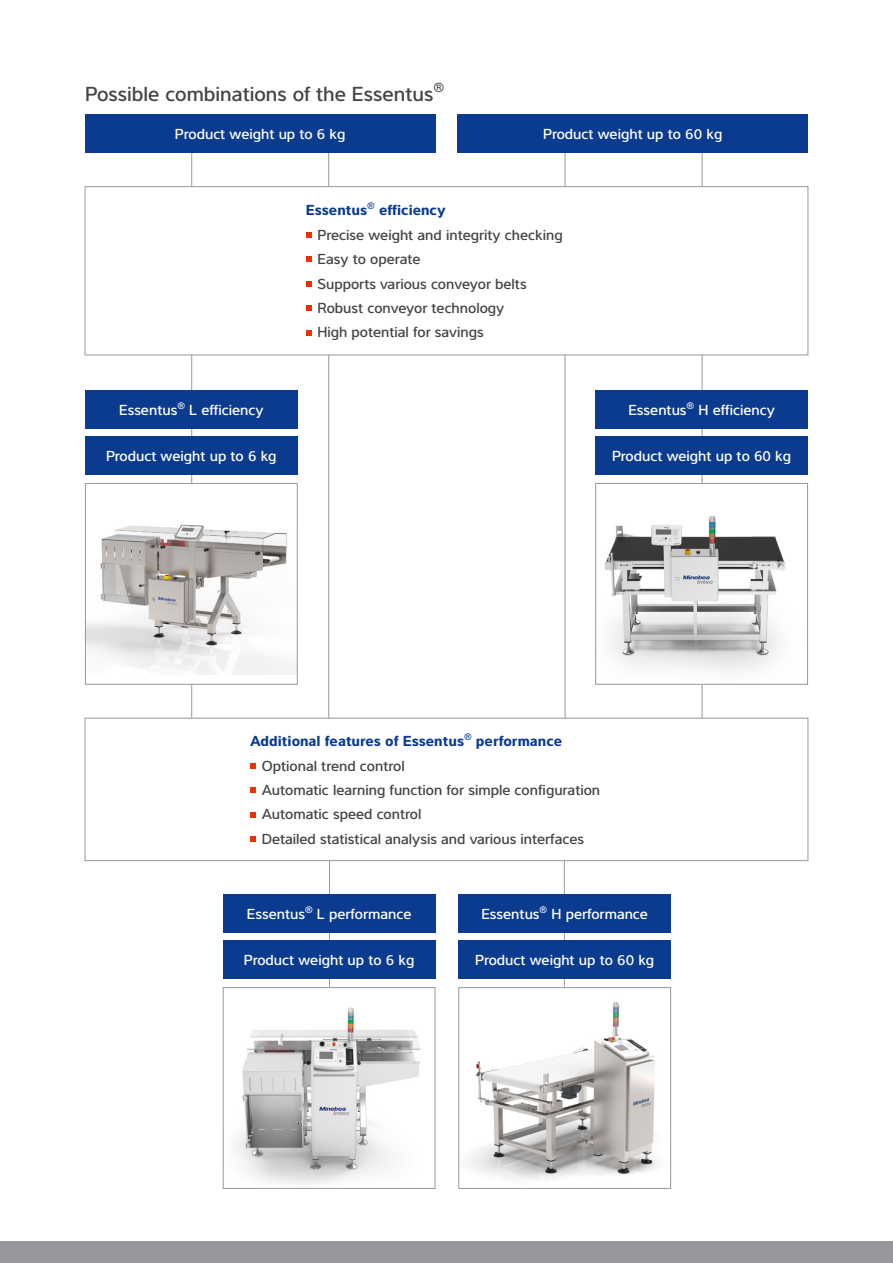
<style>
.page{position:relative;width:893px;height:1263px;background:#fff}
.page>*{position:absolute;margin:0;border:0;box-sizing:border-box;transform-origin:0 0}
.t1{font:500 21px "Interval Pro";color:#464347}
.t2{font:500 15px/24.5px "Interval Pro";color:#464347}
.t3{font:500 15px "Interval Pro";color:#fff}
.s1{font-weight:700;color:#0b3b8e}
</style>
<div class="page">
<div style="left:0;top:1242px;width:893px;height:21px;background:#98989c"></div>
<div style="left:329px;top:744px;width:236px;height:245px;background:#fff;border:1px solid #98989c"></div>
<svg style="left:191px;top:152px;width:138px;height:566px"></svg>
<svg style="left:564px;top:152px;width:139px;height:566px"></svg>
<div style="left:85px;top:114px;width:350px;height:38px;background:#0b3b8e"></div>
<div style="left:458px;top:114px;width:350px;height:38px;background:#0b3b8e"></div>
<div style="left:85px;top:186px;width:723px;height:169px;background:#fff;border:1px solid #98989c"></div>
<svg style="left:306px;top:232px;width:5px;height:6px"></svg>
<svg style="left:306px;top:257px;width:5px;height:5px"></svg>
<svg style="left:306px;top:281px;width:5px;height:6px"></svg>
<svg style="left:306px;top:305px;width:5px;height:6px"></svg>
<svg style="left:306px;top:330px;width:5px;height:5px"></svg>
<div style="left:85px;top:390px;width:213px;height:39px;background:#0b3b8e"></div>
<div style="left:595px;top:390px;width:213px;height:39px;background:#0b3b8e"></div>
<div style="left:85px;top:436px;width:213px;height:39px;background:#0b3b8e"></div>
<div style="left:595px;top:436px;width:213px;height:39px;background:#0b3b8e"></div>
<div style="left:85px;top:483px;width:212px;height:201px;background:#fff"></div>
<img style="left:87px;top:524px;width:209px;height:150px">
<div style="left:85px;top:483px;width:213px;height:202px;border:1px solid #98989c"></div>
<img style="left:597px;top:485px;width:189px;height:198px">
<div style="left:595px;top:483px;width:213px;height:202px;border:1px solid #98989c"></div>
<div style="left:85px;top:718px;width:723px;height:143px;background:#fff;border:1px solid #98989c"></div>
<svg style="left:250px;top:763px;width:6px;height:6px"></svg>
<svg style="left:250px;top:787px;width:6px;height:6px"></svg>
<svg style="left:250px;top:812px;width:6px;height:5px"></svg>
<svg style="left:250px;top:836px;width:6px;height:6px"></svg>
<div style="left:223px;top:895px;width:212px;height:38px;background:#0b3b8e"></div>
<div style="left:458px;top:895px;width:213px;height:38px;background:#0b3b8e"></div>
<img style="left:469px;top:1001px;width:189px;height:179px">
<div style="left:458px;top:987px;width:213px;height:202px;border:1px solid #98989c"></div>
<img style="left:235px;top:1007px;width:186px;height:178px">
<div style="left:223px;top:987px;width:212px;height:202px;border:1px solid #98989c"></div>
<div style="left:223px;top:941px;width:212px;height:38px;background:#0b3b8e"></div>
<div style="left:458px;top:941px;width:213px;height:38px;background:#0b3b8e"></div>
<h1 class="t1" style="left:85px;top:77px;width:361px">Possible combinations of the Essentus<sup>®</sup></h1>
<p class="t3" style="left:175px;top:122px;width:172px">Product weight up to 6 kg</p>
<p class="t3" style="left:543px;top:122px;width:181px">Product weight up to 60 kg</p>
<p class="t2" style="left:318px;top:196px;width:247px;text-indent:-12px"><span class="s1">Essentus</span><sup>®</sup> <span class="s1">efficiency<br></span>Precise weight and integrity checking<br>Easy to operate<br>Supports various conveyor belts<br>Robust conveyor technology<br>High potential for savings</p>
<p class="t3" style="left:119px;top:398px;width:146px">Essentus<sup>®</sup> L efficiency</p>
<p class="t3" style="left:628px;top:398px;width:148px">Essentus<sup>®</sup> H efficiency</p>
<p class="t3" style="left:106px;top:444px;width:172px">Product weight up to 6 kg</p>
<p class="t3" style="left:612px;top:444px;width:181px">Product weight up to 60 kg</p>
<p class="t2" style="left:262px;top:727px;width:340px;text-indent:-12px"><span class="s1">Additional features of Essentus</span><sup>®</sup> <span class="s1">performance </span>Optional trend control<br>Automatic learning function for simple configuration Automatic speed control<br>Detailed statistical analysis and various interfaces</p>
<p class="t3" style="left:247px;top:903px;width:166px">Essentus<sup>®</sup> L performance</p>
<p class="t3" style="left:481px;top:903px;width:168px">Essentus<sup>®</sup> H performance</p>
<p class="t3" style="left:244px;top:949px;width:172px">Product weight up to 6 kg</p>
<p class="t3" style="left:475px;top:949px;width:181px">Product weight up to 60 kg</p>
</div>
